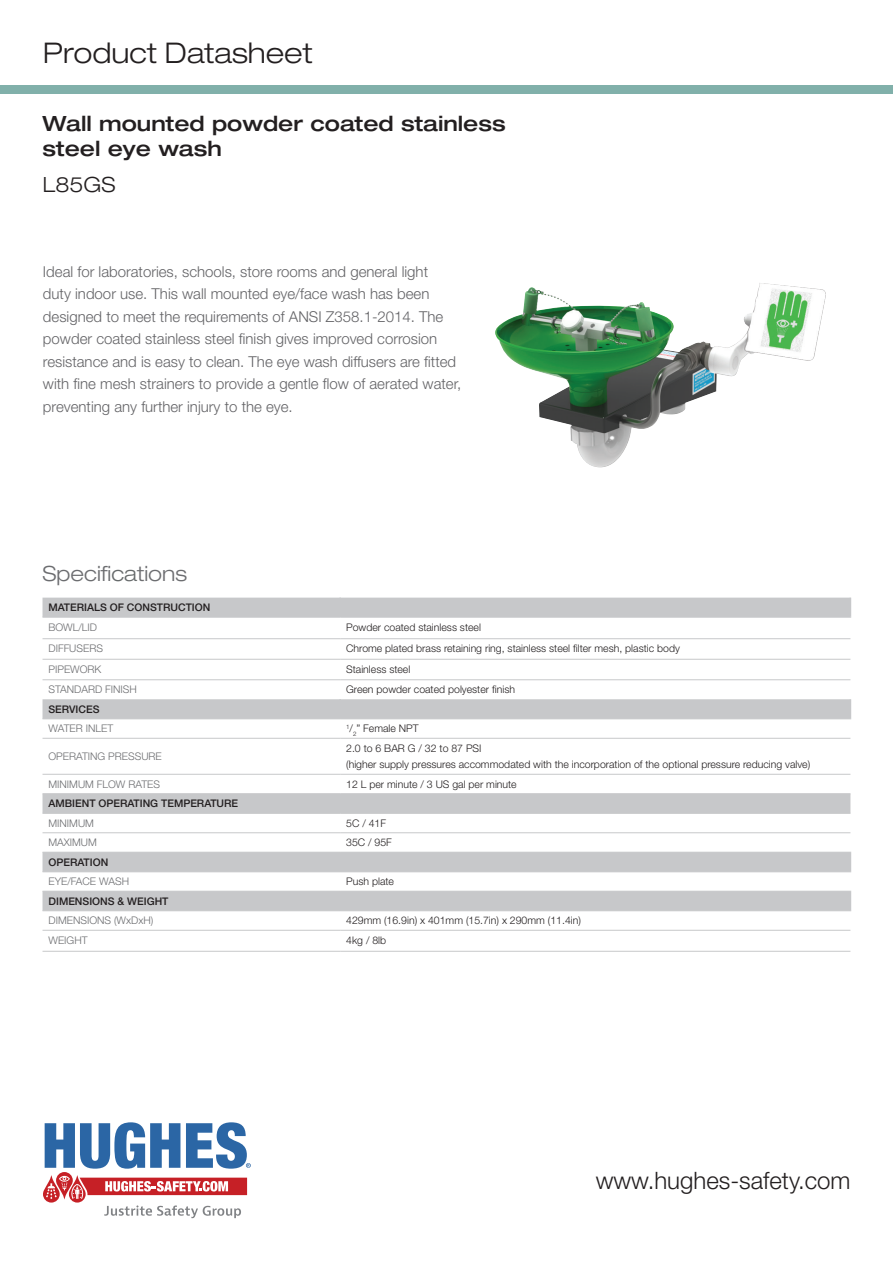
<style>
.page{position:relative;width:893px;height:1263px;background:#fff}
.page>*{position:absolute;margin:0;border:0;box-sizing:border-box;transform-origin:0 0}
.t1{font:300 expanded 28.5px "Helvetica Neue LT Std";color:#231f20}
.t2{font:300 24px "Helvetica Neue LT Std";color:#231f20}
.t3{font:500 expanded 21px/25.2px "Helvetica Neue LT Std";color:#231f20}
.t4{font:300 expanded 21px "Helvetica Neue LT Std";color:#6c6d70}
.t5{font:300 expanded 21px "Helvetica Neue LT Std";color:#231f20}
.t6{font:300 15px/22.5px "Helvetica Neue LT Std";color:#636366}
.t7{font:300 10.5px "Helvetica Neue LT Std";color:#231f20}
.t8{font:300 10.5px "Helvetica Neue LT Std";color:#6c6d70}
.t9{font:500 10.5px "Helvetica Neue LT Std";color:#231f20}
.s1{color:#666a6b}
</style>
<div class="page">
<svg style="left:43px;top:1122px;width:208px;height:96px"></svg>
<div style="left:0;top:85px;width:893px;height:9px;background:#81b0aa"></div>
<svg style="left:43px;top:598px;width:807px;height:312px"></svg>
<svg style="left:339px;top:598px;width:2px;height:18px"></svg>
<svg style="left:850px;top:598px;width:1px;height:18px"></svg>
<svg style="left:339px;top:699px;width:2px;height:19px"></svg>
<svg style="left:850px;top:699px;width:1px;height:19px"></svg>
<svg style="left:339px;top:853px;width:2px;height:18px"></svg>
<svg style="left:850px;top:853px;width:1px;height:18px"></svg>
<svg style="left:339px;top:892px;width:2px;height:18px"></svg>
<svg style="left:850px;top:892px;width:1px;height:18px"></svg>
<hr style="left:43px;top:910px;width:297px;height:1px;background:#c7c8ca">
<hr style="left:340px;top:910px;width:511px;height:1px;background:#c7c8ca">
<hr style="left:43px;top:930px;width:297px;height:1px;background:#c7c8ca">
<hr style="left:340px;top:930px;width:510px;height:1px;background:#c7c8ca">
<hr style="left:43px;top:951px;width:297px;height:1px;background:#c7c8ca">
<hr style="left:340px;top:951px;width:510px;height:1px;background:#c7c8ca">
<hr style="left:43px;top:793px;width:297px;height:1px;background:#c7c8ca">
<hr style="left:340px;top:793px;width:510px;height:1px;background:#c7c8ca">
<hr style="left:43px;top:813px;width:297px;height:1px;background:#c7c8ca">
<hr style="left:340px;top:813px;width:510px;height:1px;background:#c7c8ca">
<hr style="left:43px;top:852px;width:297px;height:1px;background:#c7c8ca">
<hr style="left:340px;top:852px;width:511px;height:1px;background:#c7c8ca">
<hr style="left:43px;top:616px;width:297px;height:2px;background:#c7c8ca">
<hr style="left:340px;top:616px;width:511px;height:2px;background:#c7c8ca">
<hr style="left:43px;top:718px;width:297px;height:1px;background:#c7c8ca">
<hr style="left:340px;top:718px;width:511px;height:1px;background:#c7c8ca">
<hr style="left:43px;top:871px;width:297px;height:1px;background:#c7c8ca">
<hr style="left:340px;top:871px;width:511px;height:1px;background:#c7c8ca">
<hr style="left:43px;top:891px;width:297px;height:1px;background:#c7c8ca">
<hr style="left:340px;top:891px;width:511px;height:1px;background:#c7c8ca">
<hr style="left:43px;top:832px;width:297px;height:1px;background:#c7c8ca">
<hr style="left:340px;top:832px;width:510px;height:1px;background:#c7c8ca">
<hr style="left:43px;top:638px;width:297px;height:1px;background:#c7c8ca">
<hr style="left:340px;top:638px;width:510px;height:1px;background:#c7c8ca">
<hr style="left:43px;top:659px;width:297px;height:1px;background:#c7c8ca">
<hr style="left:340px;top:659px;width:510px;height:1px;background:#c7c8ca">
<hr style="left:43px;top:679px;width:297px;height:1px;background:#c7c8ca">
<hr style="left:340px;top:679px;width:510px;height:1px;background:#c7c8ca">
<hr style="left:43px;top:738px;width:297px;height:1px;background:#c7c8ca">
<hr style="left:340px;top:738px;width:510px;height:1px;background:#c7c8ca">
<hr style="left:43px;top:774px;width:297px;height:1px;background:#c7c8ca">
<hr style="left:340px;top:774px;width:510px;height:1px;background:#c7c8ca">
<img style="left:495px;top:287px;width:264px;height:181px">
<h1 class="t1" style="left:43px;top:36px;width:271px">Product Datasheet</h1>
<p class="t3" style="left:43px;top:110px;width:465px">Wall mounted powder coated stainless steel eye wash</p>
<p class="t5" style="left:43px;top:172px;width:74px">L85GS</p>
<p class="t6" style="left:43px;top:260px;width:420px">Ideal for laboratories, schools, store rooms and general light<br>duty indoor use. This wall mounted eye/face wash has been designed to meet the requirements of ANSI Z358.1-2014. The powder coated stainless steel finish gives improved corrosion resistance and is easy to clean. The eye wash diffusers are fitted with fine mesh strainers to provide a gentle flow of aerated water, preventing any further injury to the eye.</p>
<p class="t4" style="left:43px;top:560px;width:146px">Specifi<span class="s1">ca</span>tions</p>
<p class="t9" style="left:49px;top:601px;width:163px">MATERIALS OF CONSTRUCTION</p>
<p class="t8" style="left:49px;top:620px;width:50px">BOWL/LID</p>
<p class="t7" style="left:346px;top:620px;width:136px">Powder coated stainless steel</p>
<p class="t8" style="left:49px;top:642px;width:56px">DIFFUSERS</p>
<p class="t7" style="left:346px;top:642px;width:335px">Chrome plated brass retaining ring, stainless steel filter mesh, plastic body</p>
<p class="t8" style="left:49px;top:663px;width:54px">PIPEWORK</p>
<p class="t7" style="left:346px;top:663px;width:66px">Stainless steel</p>
<p class="t8" style="left:49px;top:683px;width:90px">STANDARD FINISH</p>
<p class="t7" style="left:346px;top:683px;width:170px">Green powder coated polyester finish</p>
<p class="t9" style="left:49px;top:703px;width:52px">SERVICES</p>
<p class="t8" style="left:49px;top:722px;width:66px">WATER INLET</p>
<p class="t7" style="left:346px;top:722px;width:74px"><sup>1</sup>/<sub>2</sub>” Female NPT</p>
<p class="t8" style="left:49px;top:750px;width:115px">OPERATING PRESSURE</p>
<p class="t7" style="left:346px;top:742px;width:137px">2.0 to 6 BAR G / 32 to 87 PSI</p>
<p class="t7" style="left:346px;top:758px;width:466px">(higher supply pressures accommodated with the incorporation of the optional pressure reducing valve)</p>
<p class="t8" style="left:49px;top:778px;width:113px">MINIMUM FLOW RATES</p>
<p class="t7" style="left:346px;top:778px;width:172px">12 L per minute / 3 US gal per minute</p>
<p class="t9" style="left:49px;top:797px;width:191px">AMBIENT OPERATING TEMPERATURE</p>
<p class="t8" style="left:49px;top:817px;width:47px">MINIMUM</p>
<p class="t7" style="left:346px;top:817px;width:41px">5C / 41F</p>
<p class="t8" style="left:49px;top:836px;width:50px">MAXIMUM</p>
<p class="t7" style="left:346px;top:836px;width:47px">35C / 95F</p>
<p class="t9" style="left:49px;top:856px;width:61px">OPERATION</p>
<p class="t8" style="left:49px;top:875px;width:82px">EYE/FACE WASH</p>
<p class="t7" style="left:346px;top:875px;width:49px">Push plate</p>
<p class="t9" style="left:49px;top:895px;width:121px">DIMENSIONS &amp; WEIGHT</p>
<p class="t8" style="left:49px;top:914px;width:106px">DIMENSIONS (WxDxH)</p>
<p class="t7" style="left:346px;top:914px;width:236px">429mm (16.9in) x 401mm (15.7in) x 290mm (11.4in)</p>
<p class="t8" style="left:49px;top:933px;width:41px">WEIGHT</p>
<p class="t7" style="left:346px;top:933px;width:42px">4kg / 8lb</p>
<h2 class="t2" style="left:596px;top:1166px;width:256px">www.hughes-safety.com</h2>
</div>
